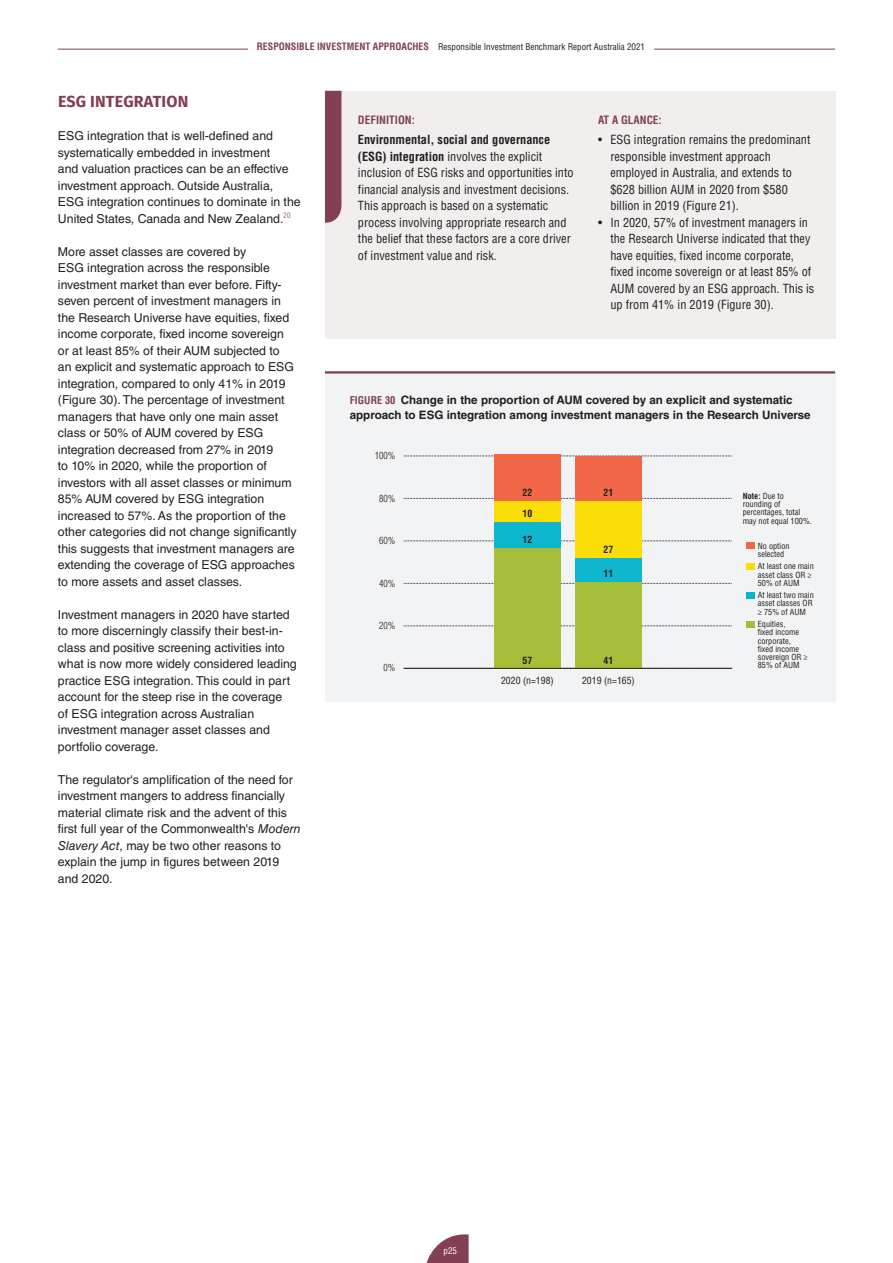
<style>
.page{position:relative;width:893px;height:1263px;background:#fff}
.page>*{position:absolute;margin:0;border:0;box-sizing:border-box;transform-origin:0 0}
.Head_B__nxtPg{font:700 16.05px "Fira Sans";letter-spacing:.01em;color:#824052}
.Body__a1{font:12.3px/16.5px "Helvetica LT Std";color:#231f20}
.PullOut_Body__a1{font:condensed 12.3px/16.5px "Helvetica LT Std";color:#231f20}
.t1{font:700 11.7px/14.4px "Helvetica LT Std";color:#231f20}
.PullOut_Head_Bb{font:700 condensed 11.25px "Helvetica LT Std";color:#824052}
.t2{font:condensed 9.75px "Helvetica LT Std";color:#231f20}
.t3{font:300 condensed 9.75px "Helvetica LT Std";color:#231f20}
.t4{font:700 condensed 9.75px "Helvetica LT Std";color:#231f20}
.t5{font:condensed 9px "Helvetica LT Std";color:#231f20}
.t6{font:condensed 9px "Helvetica LT Std";color:#fff}
.t7{font:condensed 8.25px/8.2px "Helvetica LT Std";color:#231f20}
.s1{font-weight:700;font-size:9.9px;color:#824052}
.s2{font-style:italic}
.s3{font-weight:700}
.s4{font-stretch:condensed;font-size:10.5px;color:#7d424f}
</style>
<div class="page">
<svg style="left:426px;top:1234px;width:43px;height:29px"></svg>
<div style="left:325px;top:91px;width:510px;height:247px;background:#f3eeee"></div>
<div style="left:325px;top:91px;width:16px;height:132px;background:#824052"></div>
<div style="left:325px;top:371px;width:510px;height:330px;background:#f2f3f4"></div>
<hr style="left:325px;top:371px;width:510px;height:3px;background:#7d424f">
<svg style="left:404px;top:626px;width:328px;height:1px"></svg>
<svg style="left:404px;top:583px;width:328px;height:1px"></svg>
<svg style="left:404px;top:541px;width:328px;height:1px"></svg>
<svg style="left:404px;top:498px;width:328px;height:1px"></svg>
<svg style="left:404px;top:456px;width:328px;height:1px"></svg>
<div style="left:494px;top:547px;width:66px;height:121px;background:#a7be3a"></div>
<div style="left:494px;top:522px;width:66px;height:25px;background:#0fb7ce"></div>
<div style="left:494px;top:500px;width:66px;height:22px;background:#fbdd07"></div>
<div style="left:494px;top:454px;width:66px;height:46px;background:#f16748"></div>
<div style="left:575px;top:581px;width:66px;height:87px;background:#a7be3a"></div>
<div style="left:575px;top:558px;width:66px;height:23px;background:#0fb7ce"></div>
<div style="left:575px;top:500px;width:66px;height:58px;background:#fbdd07"></div>
<div style="left:575px;top:456px;width:66px;height:44px;background:#f16748"></div>
<hr style="left:404px;top:668px;width:328px;height:1px;background:#231f20">
<div style="left:746px;top:542px;width:9px;height:7px;background:#f26648"></div>
<div style="left:746px;top:563px;width:9px;height:7px;background:#ffdc01"></div>
<div style="left:746px;top:592px;width:9px;height:6px;background:#00b7ce"></div>
<div style="left:746px;top:621px;width:9px;height:6px;background:#a7bd39"></div>
<hr style="left:58px;top:49px;width:777px;height:1px;background:#824052">
<div style="left:248px;top:41px;width:406px;height:12px;background:#fff"></div>
<p class="t5" style="left:257px;top:41px;width:390px"><span class="s1">Responsible investment approaches</span> Responsible Investment Benchmark Report Australia 2021</p>
<p class="Head_B__nxtPg" style="left:58px;top:88px;width:132px">ESG INTEGRATION</p>
<p class="Body__a1" style="left:58px;top:128px;width:244px">ESG integration that is well-defined and systematically embedded in investment<br>and valuation practices can be an effective investment approach. Outside Australia, ESG integration continues to dominate in the United States, Canada and New Zealand.<sup>20</sup></p>
<p class="Body__a1" style="left:58px;top:243px;width:240px">More asset classes are covered by<br>ESG integration across the responsible investment market than ever before. Fifty&shy;seven percent of investment managers in the Research Universe have equities, fixed income corporate, fixed income sovereign or at least 85% of their AUM subjected to<br>an explicit and systematic approach to ESG integration, compared to only 41% in 2019 (Figure 30). The percentage of investment managers that have only one main asset class or 50% of AUM covered by ESG integration decreased from 27% in 2019<br>to 10% in 2020, while the proportion of investors with all asset classes or minimum 85% AUM covered by ESG integration increased to 57%. As the proportion of the other categories did not change significantly this suggests that investment managers are extending the coverage of ESG approaches to more assets and asset classes.</p>
<p class="Body__a1" style="left:58px;top:606px;width:240px">Investment managers in 2020 have started to more discerningly classify their best-in&shy;class and positive screening activities into what is now more widely considered leading practice ESG integration. This could in part account for the steep rise in the coverage<br>of ESG integration across Australian investment manager asset classes and portfolio coverage.</p>
<p class="Body__a1" style="left:58px;top:771px;width:244px">The regulator's amplification of the need for investment mangers to address financially material climate risk and the advent of this first full year of the Commonwealth's <span class="s2">Modern Slavery Act</span>, may be two other reasons to explain the jump in figures between 2019 and 2020.</p>
<p class="PullOut_Head_Bb" style="left:358px;top:113px;width:58px">DEFINITION:</p>
<p class="PullOut_Body__a1" style="left:358px;top:132px;width:217px"><span class="s3">Environmental, social and governance (ESG) integration</span> involves the explicit inclusion of ESG risks and opportunities into financial analysis and investment decisions.<br>This approach is based on a systematic process involving appropriate research and the belief that these factors are a core driver of investment value and risk.</p>
<p class="PullOut_Head_Bb" style="left:598px;top:113px;width:65px">AT A GLANCE:</p>
<p class="PullOut_Body__a1" style="left:610px;top:132px;width:202px;text-indent:-12px">• ESG integration remains the predominant responsible investment approach employed in Australia, and extends to $628 billion AUM in 2020 from $580 billion in 2019 (Figure 21).</p>
<p class="PullOut_Body__a1" style="left:610px;top:214px;width:206px;text-indent:-12px">• In 2020, 57% of investment managers in the Research Universe indicated that they have equities, fixed income corporate, fixed income sovereign or at least 85% of AUM covered by an ESG approach. This is up from 41% in 2019 (Figure 30).</p>
<p class="t1" style="left:350px;top:393px;width:462px"><span class="s4">FIGURE 30</span> Change in the proportion of AUM covered by an explicit and systematic approach to ESG integration among investment managers in the Research Universe</p>
<p class="t3" style="left:375px;top:449px;width:22px">100%</p>
<p class="t3" style="left:379px;top:492px;width:18px">80%</p>
<p class="t3" style="left:379px;top:534px;width:18px">60%</p>
<p class="t3" style="left:379px;top:577px;width:18px">40%</p>
<p class="t3" style="left:379px;top:619px;width:18px">20%</p>
<p class="t3" style="left:384px;top:662px;width:13px">0%</p>
<p class="t4" style="left:523px;top:486px;width:11px">22</p>
<p class="t4" style="left:604px;top:486px;width:11px">21</p>
<p class="t4" style="left:523px;top:508px;width:11px">10</p>
<p class="t4" style="left:523px;top:533px;width:11px">12</p>
<p class="t4" style="left:604px;top:544px;width:11px">27</p>
<p class="t4" style="left:604px;top:567px;width:11px">11</p>
<p class="t4" style="left:523px;top:654px;width:11px">57</p>
<p class="t4" style="left:604px;top:654px;width:11px">41</p>
<p class="t2" style="left:501px;top:674px;width:54px">2020 (n=198)</p>
<p class="t2" style="left:582px;top:674px;width:54px">2019 (n=165)</p>
<p class="t7" style="left:743px;top:492px;width:71px"><span class="s3">note:</span> Due to rounding of percentages, total may not equal 100%.</p>
<p class="t7" style="left:758px;top:541px;width:33px">No option selected</p>
<p class="t7" style="left:758px;top:562px;width:58px">At least one main asset class OR ≥<br>50% of AUM</p>
<p class="t7" style="left:758px;top:591px;width:58px">At least two main asset classes OR ≥ 75% of AUM</p>
<p class="t7" style="left:758px;top:620px;width:52px">Equities,<br>fixed income corporate, fixed income sovereign OR ≥<br>85% of AUM</p>
<p class="t6" style="left:444px;top:1245px;width:15px">p25</p>
</div>
